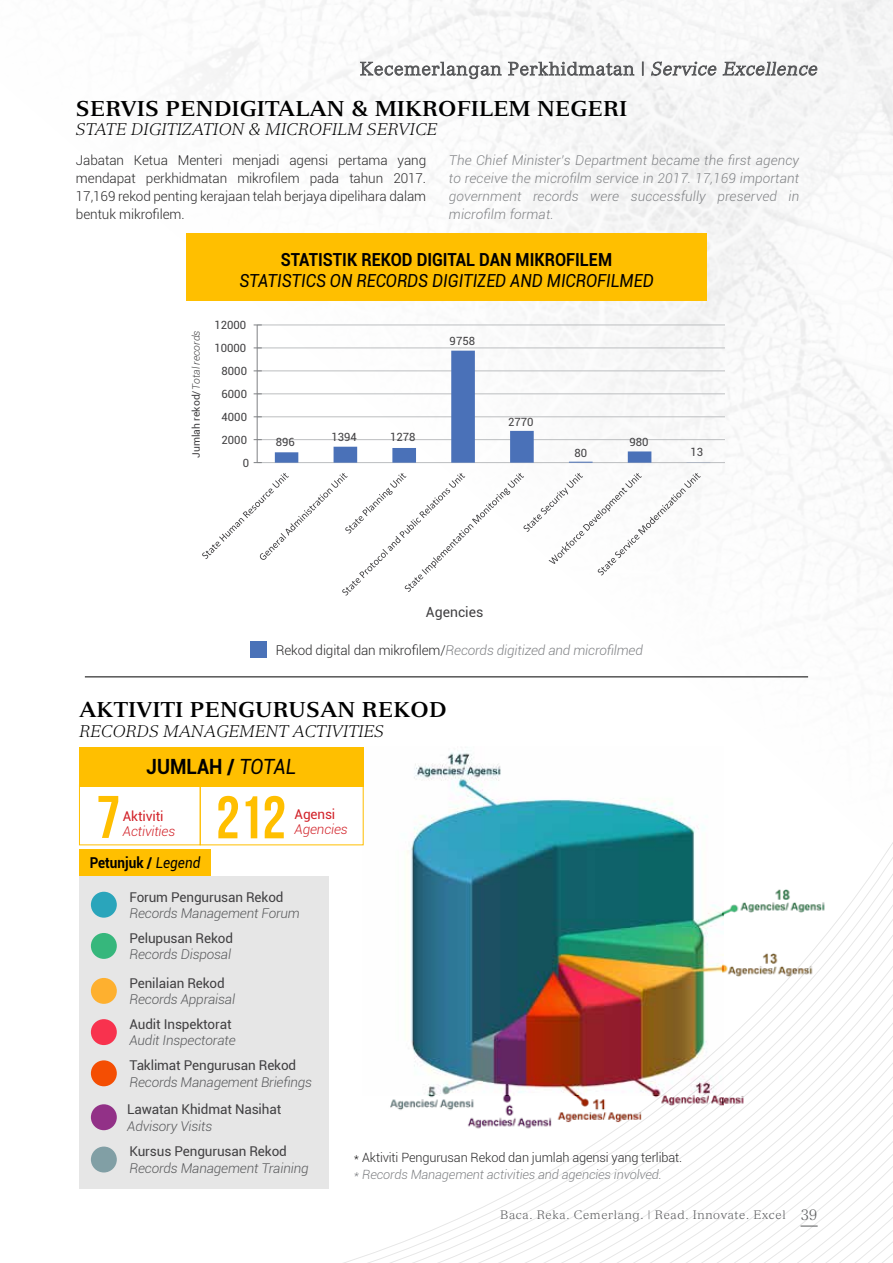
<style>
.page{position:relative;width:893px;height:1263px;background:#fff}
.page>*{position:absolute;margin:0;border:0;box-sizing:border-box;transform-origin:0 0}
.t1{font:700 60px "Bebas Neue";color:#ffbf00}
.t2{font:700 21px "Versailles";color:#000}
.t3{font:700 21px "Roboto";color:#000;scale:.9 1}
.t4{font:italic 18px "Roboto";color:#000;scale:.9 1}
.t5{font:700 18px "Roboto";color:#000;scale:.9 1}
.t6{font:italic 300 16.5px "Versailles";color:#000}
.t7{font:700 15px "Roboto";color:#000;scale:.9 1}
.t8{font:13.95px "Roboto";color:#414042}
.t9{font:italic 300 13.5px/18px "Roboto";letter-spacing:.01em;color:#808285;text-align:justify}
.t10{font:300 13.5px/18px "Roboto";letter-spacing:-.005em;color:#292829;text-align:justify}
.t11{font:italic 300 13.5px "Roboto";letter-spacing:-.01em;color:#58595b}
.t12{font:13.5px "Roboto";letter-spacing:-.01em;color:#414042}
.t13{font:italic 300 13.5px "Roboto";letter-spacing:-.01em;color:#808285}
.t14{font:italic 300 13.5px "Roboto";letter-spacing:-.01em;color:#d2232a}
.t15{font:13.5px "Roboto";letter-spacing:-.01em;color:#d2232a}
.t16{font:300 12.75px "Roboto";letter-spacing:-.01em;color:#292829}
.t17{font:italic 300 12.75px "Roboto";letter-spacing:-.01em;color:#808285}
.t18{font:300 12px "Versailles";letter-spacing:.05em;color:#58595b}
.t19{font:11.25px "Roboto";color:#414042}
.t20{font:10.35px "Roboto";color:#414042}
.s1{font-weight:300;font-style:italic}
.s2{font-style:normal;color:#292829}
.s3{font-weight:400;font-style:italic}
.s4{font-size:15px}
</style>
<div class="page">
<img style="left:186px;top:0;width:707px;height:579px">
<svg style="left:257px;top:786px;width:636px;height:477px"></svg>
<svg style="left:800px;top:1226px;width:18px;height:1px"></svg>
<svg style="left:359px;top:61px;width:276px;height:18px"></svg>
<svg style="left:642px;top:62px;width:2px;height:14px"></svg>
<svg style="left:651px;top:61px;width:167px;height:21px"></svg>
<hr style="left:257px;top:325px;width:468px;height:1px;background:#bcbec0">
<hr style="left:257px;top:348px;width:468px;height:1px;background:#bcbec0">
<hr style="left:257px;top:371px;width:468px;height:1px;background:#bcbec0">
<hr style="left:257px;top:394px;width:468px;height:1px;background:#bcbec0">
<hr style="left:257px;top:417px;width:468px;height:1px;background:#bcbec0">
<hr style="left:257px;top:439px;width:468px;height:1px;background:#bcbec0">
<hr style="left:257px;top:462px;width:468px;height:1px;background:#bcbec0">
<svg style="left:275px;top:351px;width:435px;height:112px"></svg>
<svg style="left:202px;top:473px;width:499px;height:122px"></svg>
<hr style="left:257px;top:325px;width:1px;height:138px;background:#808285">
<div style="left:186px;top:233px;width:521px;height:67px;background:#ffbf00"></div>
<hr style="left:85px;top:677px;width:723px;height:1px;background:#000">
<div style="left:250px;top:641px;width:16px;height:16px;background:#4a72b8"></div>
<div style="left:79px;top:850px;width:132px;height:26px;background:#ffbf00"></div>
<div style="left:79px;top:747px;width:285px;height:39px;background:#ffbf00"></div>
<div style="left:79px;top:785px;width:122px;height:60px;border:1px solid #ffbf00"></div>
<div style="left:200px;top:783px;width:164px;height:62px;border:1px solid #ffbf00"></div>
<div style="left:79px;top:876px;width:249px;height:312px;background:#e6e6e6"></div>
<div style="left:91px;top:892px;width:26px;height:26px;background:#2aa5bb;border-radius:50%"></div>
<div style="left:91px;top:978px;width:26px;height:26px;background:#feb02f;border-radius:50%"></div>
<div style="left:91px;top:933px;width:26px;height:26px;background:#36b77c;border-radius:50%"></div>
<div style="left:91px;top:1019px;width:26px;height:26px;background:#f8324e;border-radius:50%"></div>
<div style="left:91px;top:1104px;width:26px;height:26px;background:#923187;border-radius:50%"></div>
<div style="left:91px;top:1060px;width:26px;height:26px;background:#f44e03;border-radius:50%"></div>
<div style="left:91px;top:1146px;width:26px;height:26px;background:#819fa5;border-radius:50%"></div>
<img style="left:362px;top:752px;width:469px;height:382px">
<h2 class="t2" style="left:76px;top:96px;width:553px">SERVIS PENDIGITALAN &amp; MIKROFILEM NEGERI</h2>
<p class="t6" style="left:76px;top:120px;width:363px">STATE DIGITIZATION &amp; MICROFILM SERVICE</p>
<p class="t10" style="left:76px;top:151px;width:352px">Jabatan Ketua Menteri menjadi agensi pertama yang mendapat perkhidmatan mikrofilem pada tahun 2017.<br>17,169 rekod penting kerajaan telah berjaya dipelihara dalam bentuk mikrofilem.</p>
<p class="t9" style="left:449px;top:151px;width:352px">The Chief Minister’s Department became the first agency to receive the microfilm service in 2017. 17,169 important government records were successfully preserved in microfilm format.</p>
<p class="t20" style="left:189px;top:458px;width:129px;rotate:-90deg">Jumlah rekod/<span class="s1">Total records</span></p>
<h3 class="t5" style="left:281px;top:247px;width:369px">STATISTIK REKOD DIGITAL DAN MIKROFILEM</h3>
<h3 class="t4" style="left:239px;top:268px;width:462px">STATISTICS ON RECORDS DIGITIZED AND MICROFILMED</h3>
<p class="t19" style="left:215px;top:317px;width:33px">12000</p>
<p class="t19" style="left:215px;top:340px;width:33px">10000</p>
<p class="t19" style="left:222px;top:363px;width:27px">8000</p>
<p class="t19" style="left:222px;top:386px;width:27px">6000</p>
<p class="t19" style="left:222px;top:409px;width:27px">4000</p>
<p class="t19" style="left:222px;top:432px;width:27px">2000</p>
<p class="t19" style="left:276px;top:434px;width:21px">896</p>
<p class="t19" style="left:243px;top:455px;width:8px">0</p>
<p class="t19" style="left:331px;top:429px;width:27px">1394</p>
<p class="t19" style="left:390px;top:429px;width:27px">1278</p>
<p class="t19" style="left:450px;top:333px;width:27px">9758</p>
<p class="t19" style="left:508px;top:414px;width:27px">2770</p>
<p class="t19" style="left:574px;top:445px;width:14px">80</p>
<p class="t19" style="left:629px;top:434px;width:21px">980</p>
<p class="t19" style="left:690px;top:444px;width:14px">13</p>
<p class="t8" style="left:426px;top:602px;width:59px">Agencies</p>
<p class="t13" style="left:276px;top:641px;width:369px"><span class="s2">Rekod digital dan mikrofilem/</span>Records digitized and microfilmed</p>
<h2 class="t2" style="left:79px;top:697px;width:369px">AKTIVITI PENGURUSAN REKOD</h2>
<p class="t6" style="left:79px;top:721px;width:306px">RECORDS MANAGEMENT ACTIVITIES</p>
<h2 class="t3" style="left:147px;top:751px;width:168px">JUMLAH / <span class="s3">TOTAL</span></h2>
<p class="t15" style="left:123px;top:807px;width:42px">Aktiviti</p>
<h1 class="t1" style="left:216px;top:785px;width:72px">212</h1>
<h1 class="t1" style="left:96px;top:784px;width:25px">7</h1>
<p class="t15" style="left:295px;top:805px;width:42px">Agensi</p>
<p class="t14" style="left:295px;top:820px;width:55px">Agencies</p>
<p class="t14" style="left:123px;top:822px;width:54px">Activities</p>
<p class="t7" style="left:90px;top:852px;width:124px">Petunjuk / <span class="s3">Legend</span></p>
<p class="t12" style="left:129px;top:887px;width:156px">Forum Pengurusan Rekod</p>
<p class="t11" style="left:129px;top:904px;width:172px">Records Management Forum</p>
<p class="t12" style="left:129px;top:928px;width:105px">Pelupusan Rekod</p>
<p class="t11" style="left:129px;top:945px;width:103px">Records Disposal</p>
<p class="t12" style="left:129px;top:973px;width:97px">Penilaian Rekod</p>
<p class="t11" style="left:129px;top:990px;width:107px">Records Appraisal</p>
<p class="t12" style="left:129px;top:1015px;width:104px">Audit Inspektorat</p>
<p class="t11" style="left:129px;top:1031px;width:108px">Audit Inspectorate</p>
<p class="t12" style="left:129px;top:1056px;width:168px">Taklimat Pengurusan Rekod</p>
<p class="t11" style="left:129px;top:1072px;width:184px">Records Management Briefings</p>
<p class="t12" style="left:127px;top:1100px;width:156px">Lawatan Khidmat Nasihat</p>
<p class="t11" style="left:127px;top:1116px;width:87px">Advisory Visits</p>
<p class="t12" style="left:129px;top:1142px;width:159px">Kursus Pengurusan Rekod</p>
<p class="t11" style="left:129px;top:1159px;width:181px">Records Management Training</p>
<p class="t16" style="left:354px;top:1149px;width:330px">* Aktiviti Pengurusan Rekod dan jumlah agensi yang terlibat.</p>
<p class="t17" style="left:354px;top:1165px;width:309px">* Records Management activities and agencies involved.</p>
<p class="t18" style="left:500px;top:1207px;width:318px">Baca. Reka. Cemerlang. | Read. Innovate. Excel <span class="s4">39</span></p>
</div>
